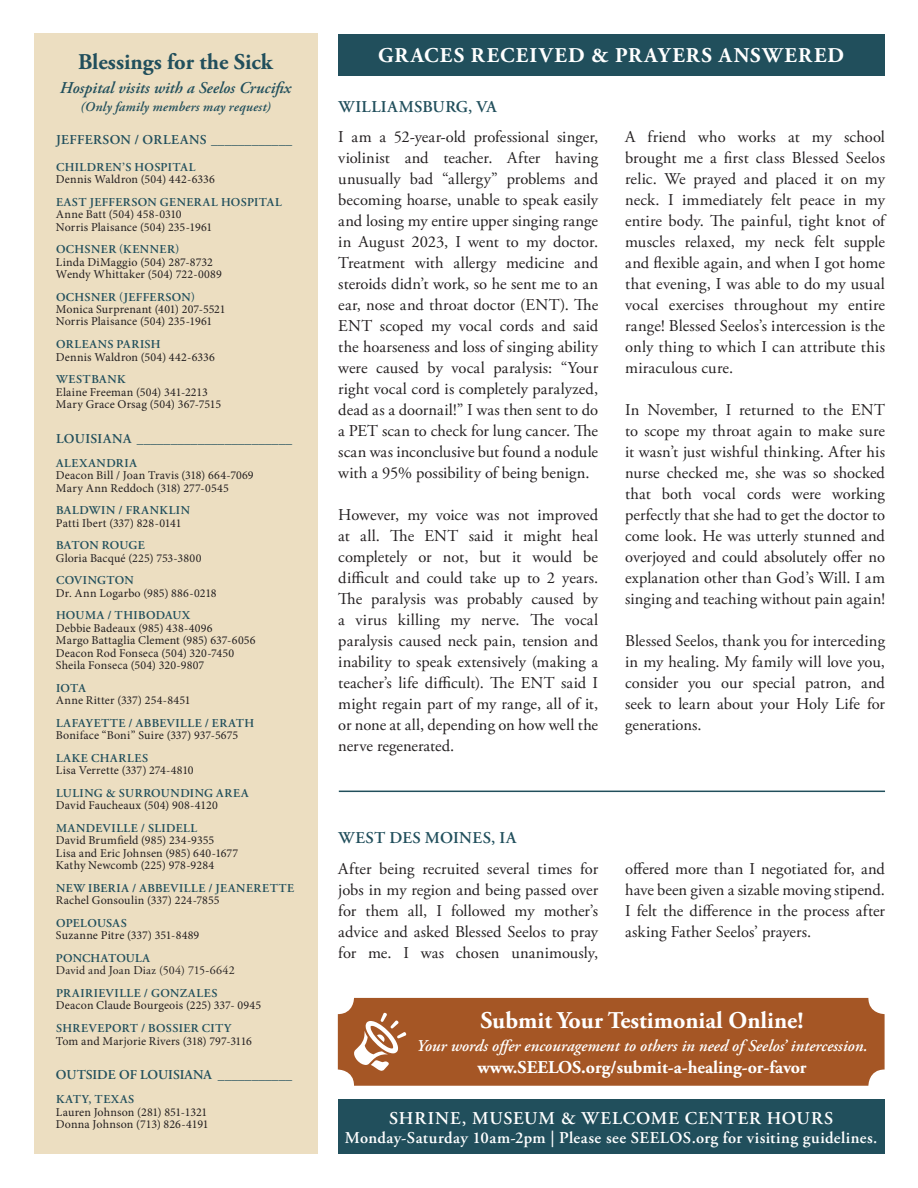
<style>
.page{position:relative;width:918px;height:1188px;background:#fff}
.page>*{position:absolute;margin:0;border:0;box-sizing:border-box;transform-origin:0 0}
.t1{font:700 24px "Adobe Garamond Pro";color:#fff}
.t2{font:700 22.5px "Adobe Garamond Pro";color:#214f5c}
.t3{font:700 21px "Adobe Garamond Pro";letter-spacing:.06em;color:#fff}
.t4{font:700 18px "Adobe Garamond Pro";color:#fff}
.t5{font:600 18px "Adobe Garamond Pro";letter-spacing:.05em;color:#fff}
.t6{font:16.5px/21px "Adobe Garamond Pro";letter-spacing:.005em;color:#231f20;text-align:justify}
.t7{font:600 16.5px "Adobe Garamond Pro";letter-spacing:.025em;color:#fff}
.t8{font:italic 600 16.5px "Adobe Garamond Pro";color:#fff}
.t9{font:italic 600 16.5px "Adobe Garamond Pro";color:#214f5c}
.t10{font:600 16.5px "Adobe Garamond Pro";letter-spacing:.025em;color:#214f5c}
.t11{font:600 13.5px "Adobe Garamond Pro";letter-spacing:.015em;color:#214f5c}
.t12{font:italic 600 13.5px "Adobe Garamond Pro";letter-spacing:.015em;color:#214f5c}
.t13{font:600 13.5px "Adobe Garamond Pro";letter-spacing:.035em;color:#214f5c}
.t14{font:12px/12.3px "Minion Pro";letter-spacing:.01em;color:#231f20}
.t15{font:600 12px "Adobe Garamond Pro";letter-spacing:.04em;color:#214f5c}
.t16{font:12px "Adobe Garamond Pro";letter-spacing:.015em;color:#231f20}
.t17{font:600 12px "Adobe Garamond Pro";letter-spacing:.065em;color:#214f5c}
.t18{font:600 12px "Adobe Garamond Pro";letter-spacing:.06em;color:#214f5c}
.t19{font:600 12px "Adobe Garamond Pro";letter-spacing:.01em;color:#214f5c}
.t20{font:600 12px "Adobe Garamond Pro";letter-spacing:.015em;color:#214f5c}
.t21{font:600 12px "Adobe Garamond Pro";letter-spacing:.02em;color:#214f5c}
</style>
<div class="page">
<div style="left:338px;top:1099px;width:547px;height:55px;background:#214f5c"></div>
<div style="left:34px;top:34px;width:283px;height:1120px;background:#ecdec1"></div>
<div style="left:338px;top:998px;width:547px;height:88px;background:#a55625;border-radius:16px"></div>
<svg style="left:354px;top:1013px;width:52px;height:58px"></svg>
<div style="left:338px;top:34px;width:547px;height:42px;background:#214f5c"></div>
<hr style="left:339px;top:791px;width:546px;height:1px;background:#214f5c">
<h2 class="t2" style="left:78px;top:48px;width:196px">Blessings for the Sick</h2>
<p class="t9" style="left:60px;top:78px;width:233px">Hospital visits with a Seelos Crucifix</p>
<p class="t12" style="left:81px;top:99px;width:192px">(Only family members may request)</p>
<p class="t13" style="left:56px;top:132px;width:238px">JEFFERSON / ORLEANS ____________</p>
<p class="t15" style="left:56px;top:160px;width:141px">CHILDREN’S HOSPITAL</p>
<p class="t14" style="left:56px;top:173px;width:160px">Dennis Waldron (504) 442-6336</p>
<p class="t15" style="left:56px;top:195px;width:227px">EAST JEFFERSON GENERAL HOSPITAL</p>
<p class="t14" style="left:56px;top:208px;width:158px">Anne Batt (504) 458-0310<br>Norris Plaisance (504) 235-1961</p>
<p class="t15" style="left:56px;top:243px;width:125px">OCHSNER (KENNER)</p>
<p class="t14" style="left:56px;top:256px;width:167px">Linda DiMaggio (504) 287-8732<br>Wendy Whittaker (504) 722-0089</p>
<p class="t15" style="left:56px;top:290px;width:140px">OCHSNER (JEFFERSON)</p>
<p class="t14" style="left:56px;top:303px;width:171px">Monica Surprenant (401) 207-5521<br>Norris Plaisance (504) 235-1961</p>
<p class="t15" style="left:56px;top:337px;width:106px">ORLEANS PARISH</p>
<p class="t14" style="left:56px;top:351px;width:160px">Dennis Waldron (504) 442-6336</p>
<p class="t15" style="left:56px;top:372px;width:71px">WESTBANK</p>
<p class="t14" style="left:56px;top:386px;width:167px">Elaine Freeman (504) 341-2213<br>Mary Grace Orsag (504) 367-7515</p>
<p class="t11" style="left:56px;top:431px;width:238px">LOUISIANA _______________________</p>
<p class="t17" style="left:56px;top:456px;width:83px">ALEXANDRIA</p>
<p class="t14" style="left:56px;top:469px;width:199px">Deacon Bill / Joan Travis (318) 664-7069<br>Mary Ann Reddoch (318) 277-0545</p>
<p class="t15" style="left:56px;top:504px;width:136px">BALDWIN / FRANKLIN</p>
<p class="t14" style="left:56px;top:517px;width:127px">Patti Ibert (337) 828-0141</p>
<p class="t20" style="left:56px;top:539px;width:90px">BATON ROUGE</p>
<p class="t14" style="left:56px;top:552px;width:147px">Gloria Bacqué (225) 753-3800</p>
<p class="t21" style="left:56px;top:574px;width:79px">COVINGTON</p>
<p class="t14" style="left:56px;top:587px;width:162px">Dr. Ann Logarbo (985) 886-0218</p>
<p class="t15" style="left:56px;top:609px;width:135px">HOUMA / THIBODAUX</p>
<p class="t14" style="left:56px;top:622px;width:201px">Debbie Badeaux (985) 438-4096<br>Margo Battaglia Clement (985) 637-6056<br>Deacon Rod Fonseca (504) 320-7450<br>Sheila Fonseca (504) 320-9807</p>
<p class="t15" style="left:56px;top:681px;width:31px">IOTA</p>
<p class="t14" style="left:56px;top:694px;width:136px">Anne Ritter (337) 254-8451</p>
<p class="t15" style="left:56px;top:716px;width:200px">LAFAYETTE / ABBEVILLE / ERATH</p>
<p class="t14" style="left:56px;top:729px;width:184px">Boniface “Boni” Suire (337) 937-5675</p>
<p class="t18" style="left:56px;top:751px;width:94px">LAKE CHARLES</p>
<p class="t14" style="left:56px;top:764px;width:139px">Lisa Verrette (337) 274-4810</p>
<p class="t15" style="left:56px;top:786px;width:194px">LULING &amp; SURROUNDING AREA</p>
<p class="t14" style="left:56px;top:799px;width:164px">David Faucheaux (504) 908-4120</p>
<p class="t15" style="left:56px;top:821px;width:143px">MANDEVILLE / SLIDELL</p>
<p class="t14" style="left:56px;top:834px;width:184px">David Brumfield (985) 234-9355<br>Lisa and Eric Johnsen (985) 640-1677<br>Kathy Newcomb (225) 978-9284</p>
<p class="t15" style="left:56px;top:881px;width:240px">NEW IBERIA / ABBEVILLE / JEANERETTE</p>
<p class="t14" style="left:56px;top:894px;width:165px">Rachel Gonsoulin (337) 224-7855</p>
<p class="t15" style="left:56px;top:916px;width:72px">OPELOUSAS</p>
<p class="t14" style="left:56px;top:929px;width:145px">Suzanne Pitre (337) 351-8489</p>
<p class="t19" style="left:56px;top:951px;width:96px">PONCHATOULA</p>
<p class="t16" style="left:56px;top:963px;width:180px">David and Joan Diaz (504) 715-6642</p>
<p class="t15" style="left:56px;top:986px;width:163px">PRAIRIEVILLE / GONZALES</p>
<p class="t14" style="left:56px;top:1000px;width:207px">Deacon Claude Bourgeois (225) 337- 0945</p>
<p class="t15" style="left:56px;top:1021px;width:177px">SHREVEPORT / BOSSIER CITY</p>
<p class="t14" style="left:56px;top:1035px;width:198px">Tom and Marjorie Rivers (318) 797-3116</p>
<p class="t11" style="left:56px;top:1067px;width:238px">OUTSIDE OF LOUISIANA ___________</p>
<p class="t17" style="left:56px;top:1093px;width:80px">KATY, TEXAS</p>
<p class="t14" style="left:56px;top:1106px;width:154px">Lauren Johnson (281) 851-1321<br>Donna Johnson (713) 826-4191</p>
<p class="t3" style="left:378px;top:43px;width:468px">GRACES RECEIVED &amp; PRAYERS ANSWERED</p>
<p class="t10" style="left:338px;top:97px;width:160px">WILLIAMSBURG, VA</p>
<p class="t6" style="left:338px;top:126px;width:261px">I am a 52-year-old professional singer, violinist and teacher. After having unusually bad “allergy” problems and becoming hoarse, unable to speak easily and losing my entire upper singing range in August 2023, I went to my doctor.<br>Treatment with allergy medicine and steroids didn’t work, so he sent me to an ear, nose and throat doctor (ENT). The ENT scoped my vocal cords and said the hoarseness and loss of singing ability were caused by vocal paralysis: “Your right vocal cord is completely paralyzed, dead as a doornail!” I was then sent to do a PET scan to check for lung cancer. The scan was inconclusive but found a nodule with a 95% possibility of being benign.</p>
<p class="t6" style="left:338px;top:504px;width:261px">However, my voice was not improved at all. The ENT said it might heal completely or not, but it would be difficult and could take up to 2 years.<br>The paralysis was probably caused by a virus killing my nerve. The vocal paralysis caused neck pain, tension and inability to speak extensively (making a teacher’s life difficult). The ENT said I might regain part of my range, all of it, or none at all, depending on how well the nerve regenerated.</p>
<p class="t6" style="left:625px;top:126px;width:261px">A friend who works at my school brought me a first class Blessed Seelos relic. We prayed and placed it on my neck. I immediately felt peace in my entire body. The painful, tight knot of muscles relaxed, my neck felt supple and flexible again, and when I got home that evening, I was able to do my usual vocal exercises throughout my entire range! Blessed Seelos’s intercession is the only thing to which I can attribute this miraculous cure.</p>
<p class="t6" style="left:625px;top:400px;width:261px">In November, I returned to the ENT to scope my throat again to make sure it wasn’t just wishful thinking. After his nurse checked me, she was so shocked that both vocal cords were working perfectly that she had to get the doctor to come look. He was utterly stunned and overjoyed and could absolutely offer no explanation other than God’s Will. I am singing and teaching without pain again!</p>
<p class="t6" style="left:625px;top:631px;width:261px">Blessed Seelos, thank you for interceding in my healing. My family will love you, consider you our special patron, and seek to learn about your Holy Life for generations.</p>
<p class="t10" style="left:338px;top:829px;width:179px">WEST DES MOINES, IA</p>
<p class="t6" style="left:338px;top:858px;width:261px">After being recruited several times for jobs in my region and being passed over for them all, I followed my mother’s advice and asked Blessed Seelos to pray for me. I was chosen unanimously,</p>
<p class="t6" style="left:625px;top:858px;width:261px">offered more than I negotiated for, and have been given a sizable moving stipend.<br>I felt the difference in the process after asking Father Seelos’ prayers.</p>
<h1 class="t1" style="left:481px;top:1006px;width:324px">Submit Your Testimonial Online!</h1>
<p class="t8" style="left:417px;top:1036px;width:453px">Your words offer encouragement to others in need of Seelos’ intercession.</p>
<p class="t4" style="left:477px;top:1057px;width:331px">www.SEELOS.org/submit-a-healing-or-favor</p>
<p class="t5" style="left:389px;top:1108px;width:445px">SHRINE, MUSEUM &amp; WELCOME CENTER HOURS</p>
<p class="t7" style="left:345px;top:1128px;width:534px">Monday-Saturday 10am-2pm | Please see SEELOS.org for visiting guidelines.</p>
</div>
